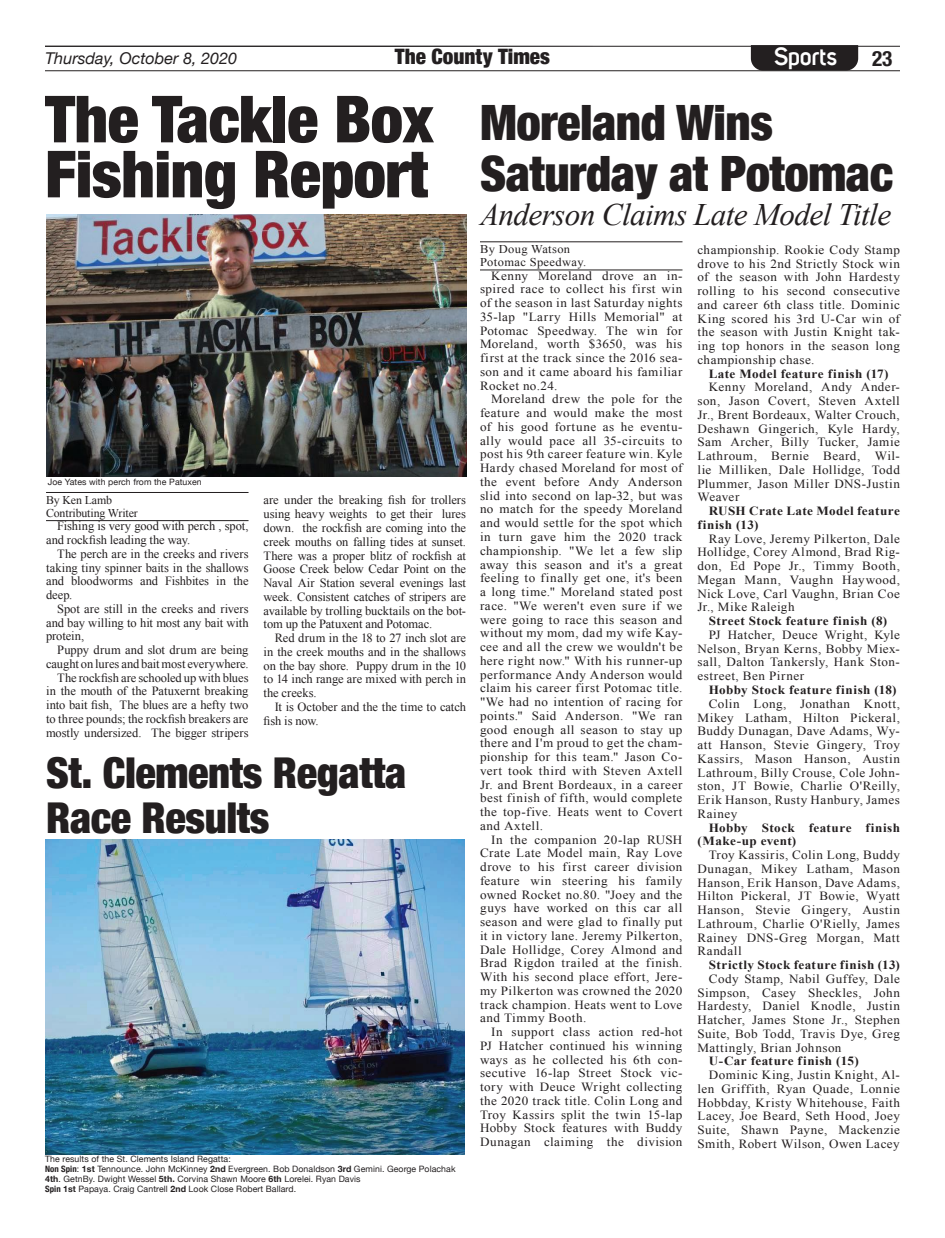
<style>
.page{position:relative;width:945px;height:1238px;background:#fff}
.page>*{position:absolute;margin:0;border:0;box-sizing:border-box;transform-origin:0 0}
.t1{font:900 condensed 65px/55px "Helvetica Neue";letter-spacing:-.01em;color:#231f20}
.t2{font:900 condensed 48.75px/51.2px "Helvetica Neue";letter-spacing:-.01em;color:#231f20}
.t3{font:900 condensed 42.5px/45px "Helvetica Neue";letter-spacing:-.01em;color:#231f20}
.t4{font:italic 31.25px "Times New Roman";letter-spacing:-.02em;color:#231f20}
.t5{font:600 24.38px "Uni Sans";letter-spacing:-.015em;color:#fff}
.t6{font:900 condensed 21.25px "Helvetica Neue";color:#231f20}
.t7{font:700 condensed 21.25px "Helvetica Neue";color:#231f20}
.t8{font:italic 16.25px "Helvetica Neue";color:#231f20}
.t9{font:12.5px/13.8px "Times New Roman";letter-spacing:.02em;color:#231f20;text-align:justify;scale:1.05 1}
.t10{font:12.5px/13.8px "Times New Roman";letter-spacing:.02em;color:#231f20;text-align:justify}
.t11{font:12.5px/13.8px "Times New Roman";letter-spacing:-.005em;color:#231f20}
.t12{font:700 12.5px/13.8px "Times New Roman";letter-spacing:.035em;color:#231f20;scale:1.05 1}
.t13{font:11.88px/12.5px "Times New Roman";letter-spacing:.03em;color:#231f20;scale:1.05 1}
.t14{font:11.88px/12.5px "Times New Roman";letter-spacing:-.01em;color:#231f20}
.t15{font:8.75px/10px "Helvetica Neue";letter-spacing:.01em;color:#231f20}
.s1{font-weight:700;font-stretch:condensed}
.s2{font-weight:700}
</style>
<div class="page">
<hr style="left:45px;top:70px;width:855px;height:1px;background:#231f20">
<hr style="left:45px;top:46px;width:855px;height:1px;background:#231f20">
<svg style="left:751px;top:45px;width:107px;height:26px;background:#282425"></svg>
<hr style="left:46px;top:492px;width:203px;height:1px;background:#231f20">
<hr style="left:46px;top:520px;width:203px;height:1px;background:#231f20">
<hr style="left:480px;top:241px;width:202px;height:1px;background:#231f20">
<hr style="left:480px;top:270px;width:202px;height:1px;background:#231f20">
<img style="left:45px;top:839px;width:420px;height:315px">
<img style="left:46px;top:214px;width:420px;height:262px">
<h3 class="t8" style="left:45px;top:47px;width:194px">Thursday, October 8, 2020</h3>
<h3 class="t6" style="left:395px;top:39px;width:157px">The County Times</h3>
<h3 class="t5" style="left:774px;top:38px;width:65px">Sports</h3>
<h3 class="t7" style="left:872px;top:41px;width:22px">23</h3>
<h1 class="t1" style="left:45px;top:88px;width:390px">The Tackle Box<br>Fishing Report</h1>
<p class="t15" style="left:48px;top:477px;width:156px">Joe Yates with perch from the Patuxen</p>
<p class="t14" style="left:46px;top:493px;width:93px">By Ken Lamb<br>Contributing Writer</p>
<p class="t11" style="left:46px;top:519px;width:204px;text-indent:11px">Fishing is very good with perch , spot, and rockfish leading the way.</p>
<p class="t10" style="left:46px;top:546px;width:204px;text-indent:11px">The perch are in the creeks and rivers taking tiny spinner baits in the shallows and bloodworms and Fishbites in the deep.</p>
<p class="t10" style="left:46px;top:601px;width:204px;text-indent:11px">Spot are still in the creeks and rivers and bay willing to hit most any bait with protein,</p>
<p class="t11" style="left:46px;top:643px;width:204px;text-align:right">Puppy drum and slot drum are being caught on lures and bait most everywhere.<br>The rockfish are schooled up with blues in the mouth of the Patuxernt breaking into bait fish, The blues are a hefty two to three pounds; the rockfish breakers are mostly undersized. The bigger stripers</p>
<p class="t10" style="left:264px;top:493px;width:204px">are under the breaking fish for trollers using heavy weights to get their lures down. the rockfish are coming into the creek mouths on falling tides at sunset.<br>There was a proper blitz of rockfish at Goose Creek below Cedar Point on the Naval Air Station several evenings last week. Consistent catches of stripers are available by trolling bucktails on the bot&shy;tom up the Patuxent and Potomac.</p>
<p class="t10" style="left:264px;top:631px;width:204px;text-indent:11px">Red drum in the 18 to 27 inch slot are in the creek mouths and in the shallows on the bay shore. Puppy drum in the 10 to 14 inch range are mixed with perch in the creeks.</p>
<p class="t11" style="left:264px;top:699px;width:204px;text-indent:11px">It is October and the the time to catch fish is now.</p>
<h3 class="t3" style="left:46px;top:748px;width:362px">St. Clements Regatta<br>Race Results</h3>
<p class="t15" style="left:45px;top:1154px;width:412px">The results of the St. Clements Island Regatta:<br><span class="s1">Non Spin</span>: <span class="s2">1st</span> Tennounce. John McKinney <span class="s2">2nd</span> Evergreen. Bob Donaldson <span class="s2">3rd</span> Gemini. George Polachak <span class="s2">4th</span>. GetnBy. Dwight Wessel <span class="s2">5th.</span> Corvina Shawn Moore <span class="s2">6th</span> Lorelei. Ryan Davis<br><span class="s1">Spin</span> <span class="s2">1st</span> Papaya. Craig Cantrell <span class="s2">2nd</span> Look Close Robert Ballard.</p>
<h2 class="t2" style="left:480px;top:94px;width:415px">Moreland Wins<br>Saturday at Potomac</h2>
<h3 class="t4" style="left:480px;top:193px;width:413px">Anderson Claims Late Model Title</h3>
<p class="t13" style="left:480px;top:243px;width:103px">By Doug Watson<br>Potomac Speedway.</p>
<p class="t9" style="left:480px;top:268px;width:194px;text-indent:11px">Kenny Moreland drove an in&shy;spired race to collect his first win of the season in last Saturday nights 35-lap "Larry Hills Memorial" at Potomac Speedway. The win for Moreland, worth $3650, was his first at the track since the 2016 sea&shy;son and it came aboard his familiar Rocket no.24.</p>
<p class="t9" style="left:480px;top:392px;width:194px;text-indent:11px">Moreland drew the pole for the feature and would make the most of his good fortune as he eventu&shy;ally would pace all 35-circuits to post his 9th career feature win. Kyle Hardy chased Moreland for most of the event before Andy Anderson slid into second on lap-32, but was no match for the speedy Moreland and would settle for the spot which in turn gave him the 2020 track championship. "We let a few slip away this season and it's a great feeling to finally get one, it's been a long time." Moreland stated post race. "We weren't even sure if we were going to race this season and without my mom, dad my wife Kay&shy;cee and all the crew we wouldn't be here right now." With his runner-up performance Andy Anderson would claim his career first Potomac title. "We had no intention of racing for points." Said Anderson. "We ran good enough all season to stay up there and I'm proud to get the cham&shy;pionship for this team." Jason Co&shy;vert took third with Steven Axtell Jr. and Brent Bordeaux, in a career best finish of fifth, would complete the top-five. Heats went to Covert and Axtell.</p>
<p class="t9" style="left:480px;top:832px;width:194px;text-indent:11px">In the companion 20-lap RUSH Crate Late Model main, Ray Love drove to his first career division feature win steering his family owned Rocket no.80. "Joey and the guys have worked on this car all season and were glad to finally put it in victory lane. Jeremy Pilkerton, Dale Hollidge, Corey Almond and Brad Rigdon trailed at the finish.<br>With his second place effort, Jere&shy;my Pilkerton was crowned the 2020 track champion. Heats went to Love and Timmy Booth.</p>
<p class="t9" style="left:480px;top:1025px;width:194px;text-indent:11px">In support class action red-hot PJ Hatcher continued his winning ways as he collected his 6th con&shy;secutive 16-lap Street Stock vic&shy;tory with Deuce Wright collecting the 2020 track title. Colin Long and Troy Kassirs split the twin 15-lap Hobby Stock features with Buddy Dunagan claiming the division</p>
<p class="t9" style="left:697px;top:242px;width:194px">championship. Rookie Cody Stamp drove to his 2nd Strictly Stock win of the season with John Hardesty rolling to his second consecutive and career 6th class title. Dominic King scored his 3rd U-Car win of the season with Justin Knight tak&shy;ing top honors in the season long championship chase.</p>
<p class="t12" style="left:709px;top:366px;width:173px">Late Model feature finish (17)</p>
<p class="t9" style="left:697px;top:380px;width:194px;text-indent:11px">Kenny Moreland, Andy Ander&shy;son, Jason Covert, Steven Axtell Jr., Brent Bordeaux, Walter Crouch, Deshawn Gingerich, Kyle Hardy, Sam Archer, Billy Tucker, Jamie Lathroum, Bernie Beard, Wil&shy;lie Milliken, Dale Hollidge, Todd Plummer, Jason Miller DNS-Justin Weaver</p>
<p class="t12" style="left:697px;top:504px;width:194px;text-indent:11px">RUSH Crate Late Model feature finish (13)</p>
<p class="t9" style="left:697px;top:531px;width:194px;text-indent:11px">Ray Love, Jeremy Pilkerton, Dale Hollidge, Corey Almond, Brad Rig&shy;don, Ed Pope Jr., Timmy Booth, Megan Mann, Vaughn Haywood, Nick Love, Carl Vaughn, Brian Coe Jr., Mike Raleigh</p>
<p class="t12" style="left:709px;top:614px;width:171px">Street Stock feature finish (8)</p>
<p class="t9" style="left:697px;top:627px;width:194px;text-indent:11px">PJ Hatcher, Deuce Wright, Kyle Nelson, Bryan Kerns, Bobby Miex&shy;sall, Dalton Tankersly, Hank Ston&shy;estreet, Ben Pirner</p>
<p class="t12" style="left:709px;top:682px;width:180px">Hobby Stock feature finish (18)</p>
<p class="t9" style="left:698px;top:696px;width:194px;text-indent:11px">Colin Long, Jonathan Knott, Mikey Latham, Hilton Pickeral, Buddy Dunagan, Dave Adams, Wy&shy;att Hanson, Stevie Gingery, Troy Kassirs, Mason Hanson, Austin Lathroum, Billy Crouse, Cole John&shy;ston, JT Bowie, Charlie O'Reilly, Erik Hanson, Rusty Hanbury, James Rainey</p>
<p class="t12" style="left:698px;top:820px;width:194px;text-indent:11px">Hobby Stock feature finish (Make-up event)</p>
<p class="t9" style="left:698px;top:847px;width:194px;text-indent:11px">Troy Kassiris, Colin Long, Buddy Dunagan, Mikey Latham, Mason Hanson, Erik Hanson, Dave Adams, Hilton Pickeral, JT Bowie, Wyatt Hanson, Stevie Gingery, Austin Lathroum, Charlie O'Rielly, James Rainey DNS-Greg Morgan, Matt Randall</p>
<p class="t12" style="left:709px;top:957px;width:184px">Strictly Stock feature finish (13)</p>
<p class="t9" style="left:698px;top:971px;width:194px;text-indent:11px">Cody Stamp, Nabil Guffey, Dale Simpson, Casey Sheckles, John Hardesty, Daniel Knodle, Justin Hatcher, James Stone Jr., Stephen Suite, Bob Todd, Travis Dye, Greg Mattingly, Brian Johnson</p>
<p class="t12" style="left:709px;top:1054px;width:145px">U-Car feature finish (15)</p>
<p class="t9" style="left:698px;top:1067px;width:194px;text-indent:11px">Dominic King, Justin Knight, Al&shy;len Griffith, Ryan Quade, Lonnie Hobbday, Kristy Whitehouse, Faith Lacey, Joe Beard, Seth Hood, Joey Suite, Shawn Payne, Mackenzie Smith, Robert Wilson, Owen Lacey</p>
</div>
